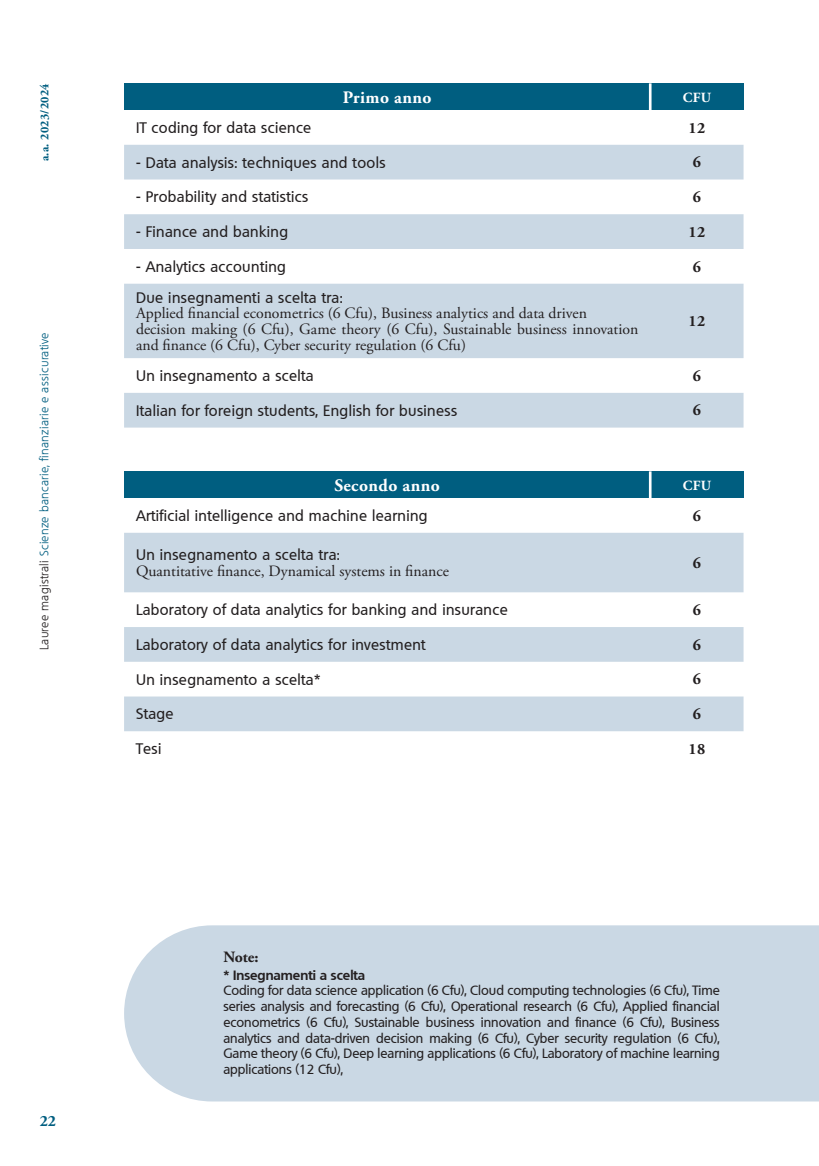
<style>
.page{position:relative;width:819px;height:1166px;background:#fff}
.page>*{position:absolute;margin:0;border:0;box-sizing:border-box;transform-origin:0 0}
.t1{font:700 17.5px "Adobe Garamond Pro";letter-spacing:.025em;color:#fff}
.Normale{font:15.75px/15.8px "Adobe Garamond Pro";color:#231f20}
.Normale-2{font:700 15.75px "Adobe Garamond Pro";letter-spacing:.025em;color:#231f20}
.t2{font:700 15.75px "Adobe Garamond Pro";color:#005e80}
.Normale-3{font:500 14.88px "Quebec";letter-spacing:.025em;color:#231f20}
.t3{font:700 14px "Adobe Garamond Pro";letter-spacing:.025em;color:#fff}
.Normale-4{font:500 13.12px/15.8px "Quebec";color:#231f20;text-align:justify}
.Normale-5{font:700 13.12px "Quebec";color:#231f20}
.t4{font:300 12.08px "Quebec";letter-spacing:.025em;color:#005e80}
.t5{font:700 12.08px "Adobe Garamond Pro";letter-spacing:.025em;color:#005e80}
.s1{color:#231f20}
</style>
<div class="page">
<div style="left:124px;top:925px;width:695px;height:176px;background:#cad8e4"></div>
<div style="left:124px;top:83px;width:526px;height:27px;background:#005e80"></div>
<div style="left:650px;top:83px;width:93px;height:27px;background:#005e80"></div>
<svg style="left:124px;top:145px;width:619px;height:283px;fill:#cad8e4"></svg>
<hr style="left:649px;top:83px;width:2px;height:27px;background:#fff">
<div style="left:124px;top:471px;width:526px;height:27px;background:#005e80"></div>
<div style="left:650px;top:471px;width:93px;height:27px;background:#005e80"></div>
<svg style="left:124px;top:533px;width:619px;height:198px;fill:#cad8e4"></svg>
<hr style="left:649px;top:471px;width:2px;height:27px;background:#fff">
<p class="t5" style="left:38px;top:161px;width:80px;rotate:-90deg">a.a. 2023/2024</p>
<p class="t1" style="left:343px;top:87px;width:90px">Primo anno</p>
<p class="t3" style="left:682px;top:89px;width:30px">CFU</p>
<p class="Normale-3" style="left:136px;top:118px;width:177px">IT coding for data science</p>
<p class="Normale-2" style="left:688px;top:118px;width:18px">12</p>
<p class="Normale-3" style="left:136px;top:152px;width:251px">- Data analysis: techniques and tools</p>
<p class="Normale-2" style="left:692px;top:153px;width:10px">6</p>
<p class="Normale-3" style="left:136px;top:187px;width:174px">- Probability and statistics</p>
<p class="Normale-2" style="left:692px;top:188px;width:10px">6</p>
<p class="Normale-3" style="left:136px;top:222px;width:153px">- Finance and banking</p>
<p class="Normale-2" style="left:688px;top:223px;width:18px">12</p>
<p class="Normale-3" style="left:136px;top:257px;width:151px">- Analytics accounting</p>
<p class="Normale-2" style="left:692px;top:257px;width:10px">6</p>
<p class="Normale-3" style="left:136px;top:288px;width:208px">Due insegnamenti a scelta tra:</p>
<p class="Normale" style="left:136px;top:306px;width:452px">Applied financial econometrics (6 Cfu), Business analytics and data driven</p>
<p class="Normale" style="left:136px;top:322px;width:503px">decision making (6 Cfu), Game theory (6 Cfu), Sustainable business innovation and finance (6 Cfu), Cyber security regulation (6 Cfu)</p>
<p class="Normale-2" style="left:688px;top:312px;width:18px">12</p>
<p class="t4" style="left:36px;top:650px;width:319px;rotate:-90deg"><span class="s1">Lauree magistrali</span> Scienze bancarie, finanziarie e assicurative</p>
<p class="Normale-3" style="left:136px;top:366px;width:179px">Un insegnamento a scelta</p>
<p class="Normale-2" style="left:692px;top:366px;width:10px">6</p>
<p class="Normale-3" style="left:136px;top:401px;width:323px">Italian for foreign students, English for business</p>
<p class="Normale-2" style="left:692px;top:401px;width:10px">6</p>
<p class="t1" style="left:334px;top:475px;width:107px">Secondo anno</p>
<p class="t3" style="left:682px;top:477px;width:30px">CFU</p>
<p class="Normale-3" style="left:136px;top:506px;width:293px">Artificial intelligence and machine learning</p>
<p class="Normale-2" style="left:692px;top:506px;width:10px">6</p>
<p class="Normale-3" style="left:136px;top:545px;width:205px">Un insegnamento a scelta tra:</p>
<p class="Normale" style="left:136px;top:563px;width:314px">Quantitative finance, Dynamical systems in finance</p>
<p class="Normale-2" style="left:692px;top:553px;width:10px">6</p>
<p class="Normale-3" style="left:136px;top:600px;width:373px">Laboratory of data analytics for banking and insurance</p>
<p class="Normale-2" style="left:692px;top:601px;width:10px">6</p>
<p class="Normale-3" style="left:136px;top:635px;width:291px">Laboratory of data analytics for investment</p>
<p class="Normale-2" style="left:692px;top:635px;width:10px">6</p>
<p class="Normale-3" style="left:136px;top:669px;width:186px">Un insegnamento a scelta*</p>
<p class="Normale-2" style="left:692px;top:670px;width:10px">6</p>
<p class="Normale-3" style="left:136px;top:704px;width:39px">Stage</p>
<p class="Normale-2" style="left:692px;top:705px;width:10px">6</p>
<p class="Normale-3" style="left:136px;top:739px;width:27px">Tesi</p>
<p class="Normale-2" style="left:688px;top:740px;width:18px">18</p>
<p class="t2" style="left:40px;top:1112px;width:18px">22</p>
<p class="Normale-2" style="left:223px;top:948px;width:37px">Note:</p>
<p class="Normale-5" style="left:223px;top:966px;width:143px">* Insegnamenti a scelta</p>
<p class="Normale-4" style="left:223px;top:982px;width:498px">Coding for data science application (6 Cfu), Cloud computing technologies (6 Cfu), Time series analysis and forecasting (6 Cfu), Operational research (6 Cfu), Applied financial econometrics (6 Cfu), Sustainable business innovation and finance (6 Cfu), Business analytics and data-driven decision making (6 Cfu), Cyber security regulation (6 Cfu), Game theory (6 Cfu), Deep learning applications (6 Cfu), Laboratory of machine learning applications (12 Cfu),</p>
</div>
